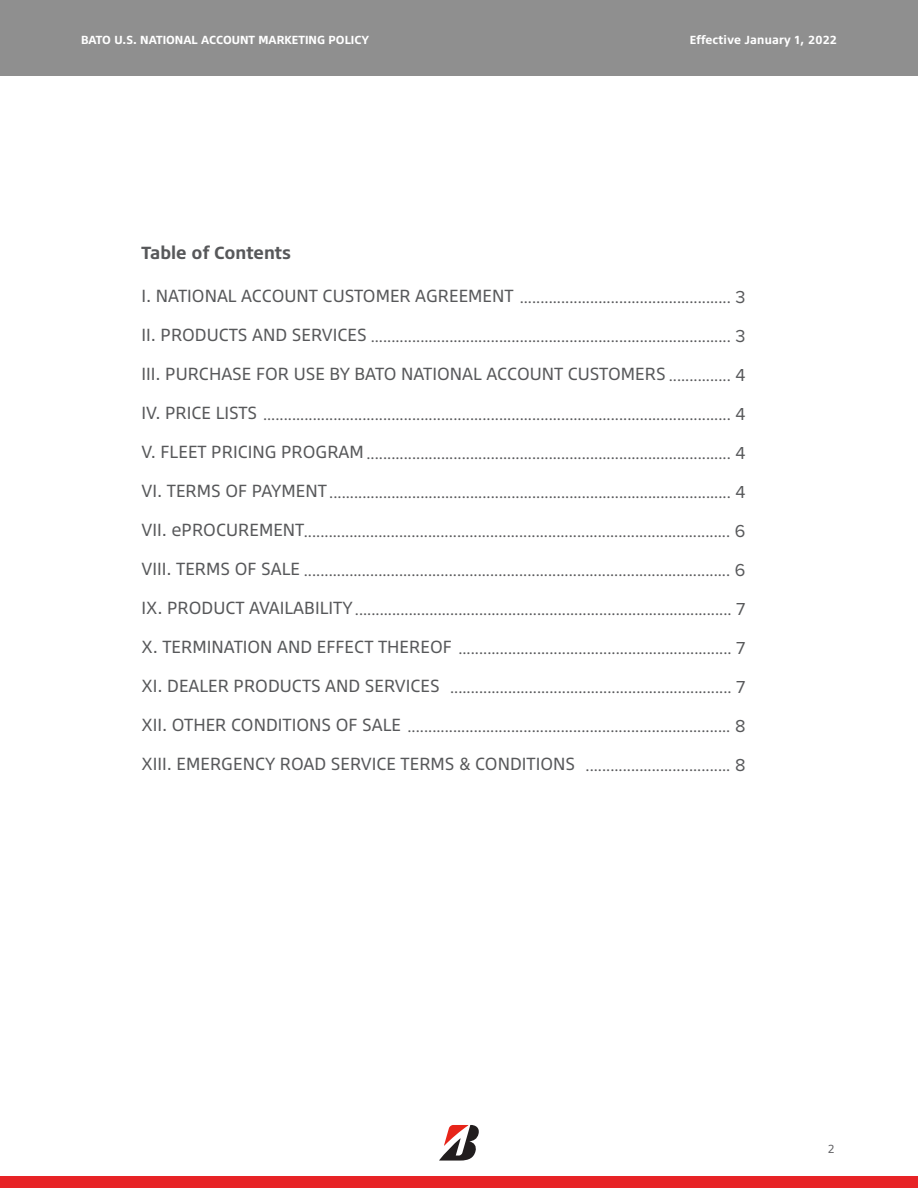
<style>
.page{position:relative;width:918px;height:1188px;background:#fff}
.page>*{position:absolute;margin:0;border:0;box-sizing:border-box;transform-origin:0 0}
.Paragraph_Style_1{font:18px "Proxima Nova";color:#57585a}
.Paragraph_Style_1-2{font:18px "Bridgestone Type";color:#57585a}
.Paragraph_Style_1-3{font:700 18px "Bridgestone Type";color:#57585a}
.t1{font:700 12px "Bridgestone Type";color:#fff}
.t2{font:700 12px "Bridgestone Type";letter-spacing:.02em;color:#fff}
.t3{font:12px "Bridgestone Type";color:#636366}
.s1{font-family:"Bridgestone Type"}
.s2{font-family:"Proxima Nova"}
</style>
<div class="page">
<svg style="left:439px;top:1125px;width:40px;height:36px"></svg>
<div style="left:0;top:1176px;width:918px;height:12px;background:#e72326"></div>
<div style="left:0;top:0;width:918px;height:76px;background:#8f8f8f"></div>
<p class="t1" style="left:81px;top:33px;width:290px">BATO U.S. NATIONAL ACCOUNT MARKETING POLICY</p>
<p class="t2" style="left:690px;top:33px;width:149px">Effective January 1, 2022</p>
<p class="Paragraph_Style_1-3" style="left:141px;top:241px;width:151px">Table of Contents</p>
<p class="Paragraph_Style_1" style="left:141px;top:283px;width:606px"><span class="s1">I. NATIONAL ACCOUNT CUSTOMER AGREEMENT</span> ................................................... 3</p>
<p class="Paragraph_Style_1" style="left:141px;top:322px;width:606px"><span class="s1">II. PRODUCTS AND SERVICES</span> ....................................................................................... 3</p>
<p class="Paragraph_Style_1-2" style="left:141px;top:363px;width:606px">III. PURCHASE FOR USE BY BATO NATIONAL ACCOUNT CUSTOMERS <span class="s2">............... 4</span></p>
<p class="Paragraph_Style_1" style="left:141px;top:400px;width:606px"><span class="s1">IV. PRICE LISTS</span> ................................................................................................................. 4</p>
<p class="Paragraph_Style_1" style="left:141px;top:439px;width:606px"><span class="s1">V. FLEET PRICING PROGRAM</span>........................................................................................ 4</p>
<p class="Paragraph_Style_1" style="left:141px;top:478px;width:606px"><span class="s1">VI. TERMS OF PAYMENT</span>................................................................................................. 4</p>
<p class="Paragraph_Style_1" style="left:141px;top:517px;width:606px"><span class="s1">VII. ePROCUREMENT</span>....................................................................................................... 6</p>
<p class="Paragraph_Style_1" style="left:141px;top:556px;width:606px"><span class="s1">VIII. TERMS OF SALE</span> ....................................................................................................... 6</p>
<p class="Paragraph_Style_1" style="left:141px;top:595px;width:606px"><span class="s1">IX. PRODUCT AVAILABILITY</span>........................................................................................... 7</p>
<p class="Paragraph_Style_1" style="left:141px;top:634px;width:606px"><span class="s1">X. TERMINATION AND EFFECT THEREOF</span> .................................................................. 7</p>
<p class="Paragraph_Style_1-2" style="left:141px;top:675px;width:300px">XI. DEALER PRODUCTS AND SERVICES</p>
<p class="Paragraph_Style_1" style="left:141px;top:712px;width:606px"><span class="s1">XII. OTHER CONDITIONS OF SALE</span> .............................................................................. 8</p>
<p class="Paragraph_Style_1-2" style="left:141px;top:753px;width:435px">XIII. EMERGENCY ROAD SERVICE TERMS &amp; CONDITIONS</p>
<p class="Paragraph_Style_1" style="left:450px;top:673px;width:297px">.................................................................... 7</p>
<p class="Paragraph_Style_1" style="left:586px;top:751px;width:162px">................................... 8</p>
<p class="t3" style="left:828px;top:1142px;width:8px">2</p>
</div>
